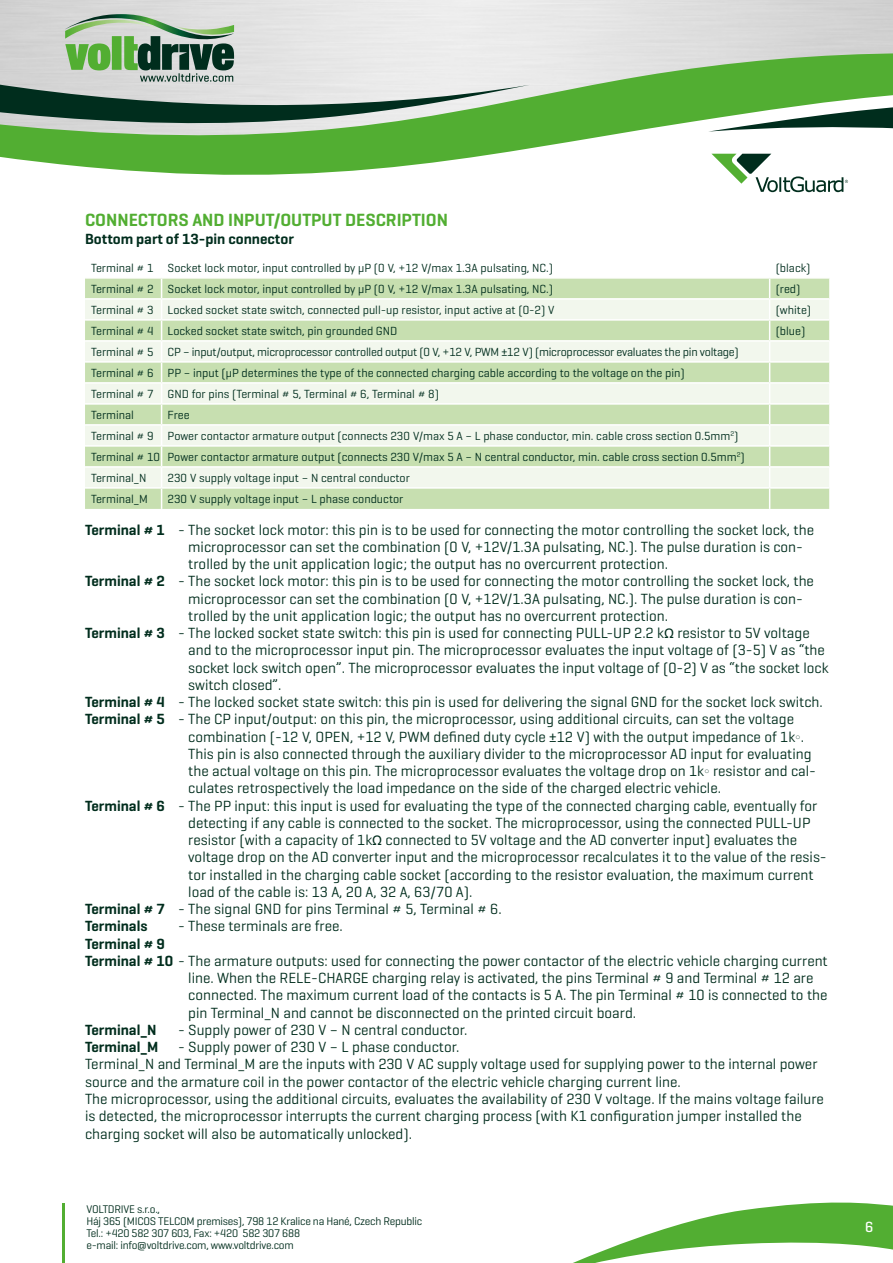
<style>
.page{position:relative;width:893px;height:1263px;background:#fff}
.page>*{position:absolute;margin:0;border:0;box-sizing:border-box;transform-origin:0 0}
.t1{font:600 18px "Geogrotesque";color:#52ae32}
.t2{font:15px/17.2px "Geogrotesque";color:#002d1d}
.t3{font:600 15px "Geogrotesque";color:#002d1d}
.t4{font:500 15px "Geogrotesque";color:#fff}
.t5{font:12px/21px "Geogrotesque";color:#002d1d}
.t6{font:11.25px/12px "Geogrotesque";letter-spacing:-.02em;color:#002d1d}
.s1{font-family:"Calibri"}
.s2{font-weight:600}
</style>
<div class="page">
<svg style="left:0;top:53px;width:893px;height:122px;fill:#52ae32"></svg>
<svg style="left:0;top:14px;width:530px;height:113px;background:#aebeb1"></svg>
<hr style="left:63px;top:1204px;width:2px;height:59px;background:#52ae32">
<svg style="left:573px;top:1202px;width:320px;height:61px"></svg>
<div style="left:85px;top:279px;width:744px;height:230px;background:#c7dfb0"></div>
<svg style="left:85px;top:300px;width:744px;height:187px;background:#deecd1"></svg>
<hr style="left:85px;top:298px;width:77px;height:2px;background:#fff">
<hr style="left:162px;top:298px;width:608px;height:2px;background:#fff">
<hr style="left:770px;top:298px;width:59px;height:2px;background:#fff">
<hr style="left:85px;top:319px;width:77px;height:2px;background:#fff">
<hr style="left:162px;top:319px;width:608px;height:2px;background:#fff">
<hr style="left:770px;top:319px;width:59px;height:2px;background:#fff">
<hr style="left:85px;top:340px;width:77px;height:2px;background:#fff">
<hr style="left:162px;top:340px;width:608px;height:2px;background:#fff">
<hr style="left:770px;top:340px;width:59px;height:2px;background:#fff">
<hr style="left:85px;top:361px;width:77px;height:2px;background:#fff">
<hr style="left:162px;top:361px;width:608px;height:2px;background:#fff">
<hr style="left:770px;top:361px;width:59px;height:2px;background:#fff">
<hr style="left:85px;top:382px;width:77px;height:2px;background:#fff">
<hr style="left:162px;top:382px;width:608px;height:2px;background:#fff">
<hr style="left:770px;top:382px;width:59px;height:2px;background:#fff">
<hr style="left:85px;top:403px;width:77px;height:2px;background:#fff">
<hr style="left:162px;top:403px;width:608px;height:2px;background:#fff">
<hr style="left:770px;top:403px;width:59px;height:2px;background:#fff">
<hr style="left:85px;top:424px;width:77px;height:2px;background:#fff">
<hr style="left:162px;top:424px;width:608px;height:2px;background:#fff">
<hr style="left:770px;top:424px;width:59px;height:2px;background:#fff">
<hr style="left:85px;top:445px;width:77px;height:2px;background:#fff">
<hr style="left:162px;top:445px;width:608px;height:2px;background:#fff">
<hr style="left:770px;top:445px;width:59px;height:2px;background:#fff">
<hr style="left:85px;top:466px;width:77px;height:2px;background:#fff">
<hr style="left:162px;top:466px;width:608px;height:2px;background:#fff">
<hr style="left:770px;top:466px;width:59px;height:2px;background:#fff">
<hr style="left:85px;top:487px;width:77px;height:2px;background:#fff">
<hr style="left:162px;top:487px;width:608px;height:2px;background:#fff">
<svg style="left:161px;top:278px;width:1px;height:231px"></svg>
<hr style="left:770px;top:487px;width:59px;height:2px;background:#fff">
<svg style="left:769px;top:278px;width:1px;height:231px"></svg>
<svg style="left:711px;top:154px;width:137px;height:38px"></svg>
<p class="t1" style="left:85px;top:209px;width:364px">CONNECTORS AND INPUT/OUTPUT DESCRIPTION</p>
<p class="t3" style="left:85px;top:230px;width:210px">Bottom part of 13-pin connector</p>
<p class="t5" style="left:91px;top:257px;width:464px">Terminal # 1 Socket lock motor, input controlled by μP (0 V, +12 V/max 1.3A pulsating, NC.)</p>
<p class="t5" style="left:776px;top:257px;width:36px">(black)</p>
<p class="t5" style="left:91px;top:278px;width:464px">Terminal # 2 Socket lock motor, input controlled by μP (0 V, +12 V/max 1.3A pulsating, NC.)</p>
<p class="t5" style="left:776px;top:278px;width:26px">(red)</p>
<p class="t5" style="left:91px;top:299px;width:465px">Terminal # 3 Locked socket state switch, connected pull-up resistor, input active at (0-2) V</p>
<p class="t5" style="left:776px;top:299px;width:37px">(white)</p>
<p class="t5" style="left:91px;top:320px;width:308px">Terminal # 4 Locked socket state switch, pin grounded GND</p>
<p class="t5" style="left:776px;top:320px;width:31px">(blue)</p>
<p class="t5" style="left:91px;top:341px;width:649px">Terminal # 5 CP – input/output, microprocessor controlled output (0 V, +12 V, PWM <span class="s1">±</span>12 V) (microprocessor evaluates the pin voltage)<br>Terminal # 6 PP – input (μP determines the type of the connected charging cable according to the voltage on the pin)<br>Terminal # 7 GND for pins (Terminal # 5, Terminal # 6, Terminal # 8)<br>Terminal</p>
<p class="t5" style="left:91px;top:404px;width:655px;text-indent:77px">Free<br>Terminal # 9 Power contactor armature output (connects 230 V/max 5 A – L phase conductor, min. cable cross section 0.5mm<sup>2</sup>)<br>Terminal # 10 Power contactor armature output (connects 230 V/max 5 A – N central conductor, min. cable cross section 0.5mm<sup>2</sup>)<br>Terminal_N</p>
<p class="t5" style="left:168px;top:467px;width:244px">230 V supply voltage input – N central conductor</p>
<p class="t5" style="left:91px;top:488px;width:58px">Terminal_M</p>
<p class="t5" style="left:168px;top:488px;width:237px">230 V supply voltage input – L phase conductor</p>
<p class="t2" style="left:85px;top:520px;width:730px"><span class="s2">Terminal # 1</span> - The socket lock motor: this pin is to be used for connecting the motor controlling the socket lock, the</p>
<p class="t2" style="left:188px;top:538px;width:616px">microprocessor can set the combination (0 V, +12V/1.3A pulsating, NC.). The pulse duration is con-</p>
<p class="t2" style="left:188px;top:555px;width:481px">trolled by the unit application logic; the output has no overcurrent protection.</p>
<p class="t2" style="left:85px;top:572px;width:730px"><span class="s2">Terminal # 2</span> - The socket lock motor: this pin is to be used for connecting the motor controlling the socket lock, the</p>
<p class="t2" style="left:188px;top:589px;width:616px">microprocessor can set the combination (0 V, +12V/1.3A pulsating, NC.). The pulse duration is con-</p>
<p class="t2" style="left:188px;top:607px;width:481px">trolled by the unit application logic; the output has no overcurrent protection.</p>
<p class="t2" style="left:85px;top:624px;width:726px"><span class="s2">Terminal # 3</span> - The locked socket state switch: this pin is used for connecting PULL-UP 2.2 k<span class="s1">Ω</span> resistor to 5V voltage</p>
<p class="t2" style="left:188px;top:641px;width:638px">and to the microprocessor input pin. The microprocessor evaluates the input voltage of (3-5) V as “the</p>
<p class="t2" style="left:188px;top:658px;width:642px">socket lock switch open”. The microprocessor evaluates the input voltage of (0-2) V as “the socket lock</p>
<p class="t2" style="left:188px;top:676px;width:95px">switch closed”.</p>
<p class="t2" style="left:85px;top:693px;width:739px"><span class="s2">Terminal # 4</span> - The locked socket state switch: this pin is used for delivering the signal GND for the socket lock switch.</p>
<p class="t2" style="left:85px;top:710px;width:710px"><span class="s2">Terminal # 5</span> - The CP input/output: on this pin, the microprocessor, using additional circuits, can set the voltage</p>
<p class="t2" style="left:188px;top:727px;width:617px">combination (-12 V, OPEN, +12 V, PWM defined duty cycle <span class="s1">±</span>12 V) with the output impedance of 1kΩ.</p>
<p class="t2" style="left:188px;top:745px;width:625px">This pin is also connected through the auxiliary divider to the microprocessor AD input for evaluating</p>
<p class="t2" style="left:188px;top:762px;width:629px">the actual voltage on this pin. The microprocessor evaluates the voltage drop on 1kΩ resistor and cal-</p>
<p class="t2" style="left:188px;top:779px;width:534px">culates retrospectively the load impedance on the side of the charged electric vehicle.</p>
<p class="t2" style="left:85px;top:796px;width:734px"><span class="s2">Terminal # 6</span> - The PP input: this input is used for evaluating the type of the connected charging cable, eventually for</p>
<p class="t2" style="left:188px;top:814px;width:624px">detecting if any cable is connected to the socket. The microprocessor, using the connected PULL-UP</p>
<p class="t2" style="left:188px;top:831px;width:610px">resistor (with a capacity of 1k<span class="s1">Ω</span> connected to 5V voltage and the AD converter input) evaluates the</p>
<p class="t2" style="left:188px;top:848px;width:640px">voltage drop on the AD converter input and the microprocessor recalculates it to the value of the resis-</p>
<p class="t2" style="left:188px;top:865px;width:627px">tor installed in the charging cable socket (according to the resistor evaluation, the maximum current</p>
<p class="t2" style="left:188px;top:883px;width:286px">load of the cable is: 13 A, 20 A, 32 A, 63/70 A).</p>
<p class="t2" style="left:85px;top:900px;width:418px"><span class="s2">Terminal # 7</span> - The signal GND for pins Terminal # 5, Terminal # 6.</p>
<p class="t3" style="left:85px;top:917px;width:64px">Terminals</p>
<p class="t2" style="left:178px;top:917px;width:166px">- These terminals are free.</p>
<p class="t3" style="left:85px;top:934px;width:81px">Terminal # 9</p>
<p class="t2" style="left:85px;top:952px;width:744px"><span class="s2">Terminal # 10</span> - The armature outputs: used for connecting the power contactor of the electric vehicle charging current</p>
<p class="t2" style="left:188px;top:969px;width:627px">line. When the RELE-CHARGE charging relay is activated, the pins Terminal # 9 and Terminal # 12 are</p>
<p class="t2" style="left:188px;top:986px;width:641px">connected. The maximum current load of the contacts is 5 A. The pin Terminal # 10 is connected to the</p>
<p class="t2" style="left:188px;top:1003px;width:449px">pin Terminal_N and cannot be disconnected on the printed circuit board.</p>
<p class="t3" style="left:85px;top:1020px;width:73px">Terminal_N</p>
<p class="t2" style="left:178px;top:1021px;width:291px">- Supply power of 230 V – N central conductor.</p>
<p class="t3" style="left:85px;top:1038px;width:75px">Terminal_M</p>
<p class="t2" style="left:85px;top:1038px;width:740px;text-indent:93px">- Supply power of 230 V – L phase conductor.<br>Terminal_N and Terminal_M are the inputs with 230 V AC supply voltage used for supplying power to the internal power source and the armature coil in the power contactor of the electric vehicle charging current line.<br>The microprocessor, using the additional circuits, evaluates the availability of 230 V voltage. If the mains voltage failure is detected, the microprocessor interrupts the current charging process (with K1 configuration jumper installed the charging socket will also be automatically unlocked).</p>
<p class="t6" style="left:86px;top:1202px;width:337px">VOLTDRIVE s.r.o.,<br>Háj 365 (MICOS TELCOM premises), 798 12 Kralice na Hané, Czech Republic Tel.: +420 582 307 603, Fax: +420 582 307 688<br>e-mail: info@voltdrive.com, www.voltdrive.com</p>
<p class="t4" style="left:865px;top:1217px;width:10px">6</p>
</div>
